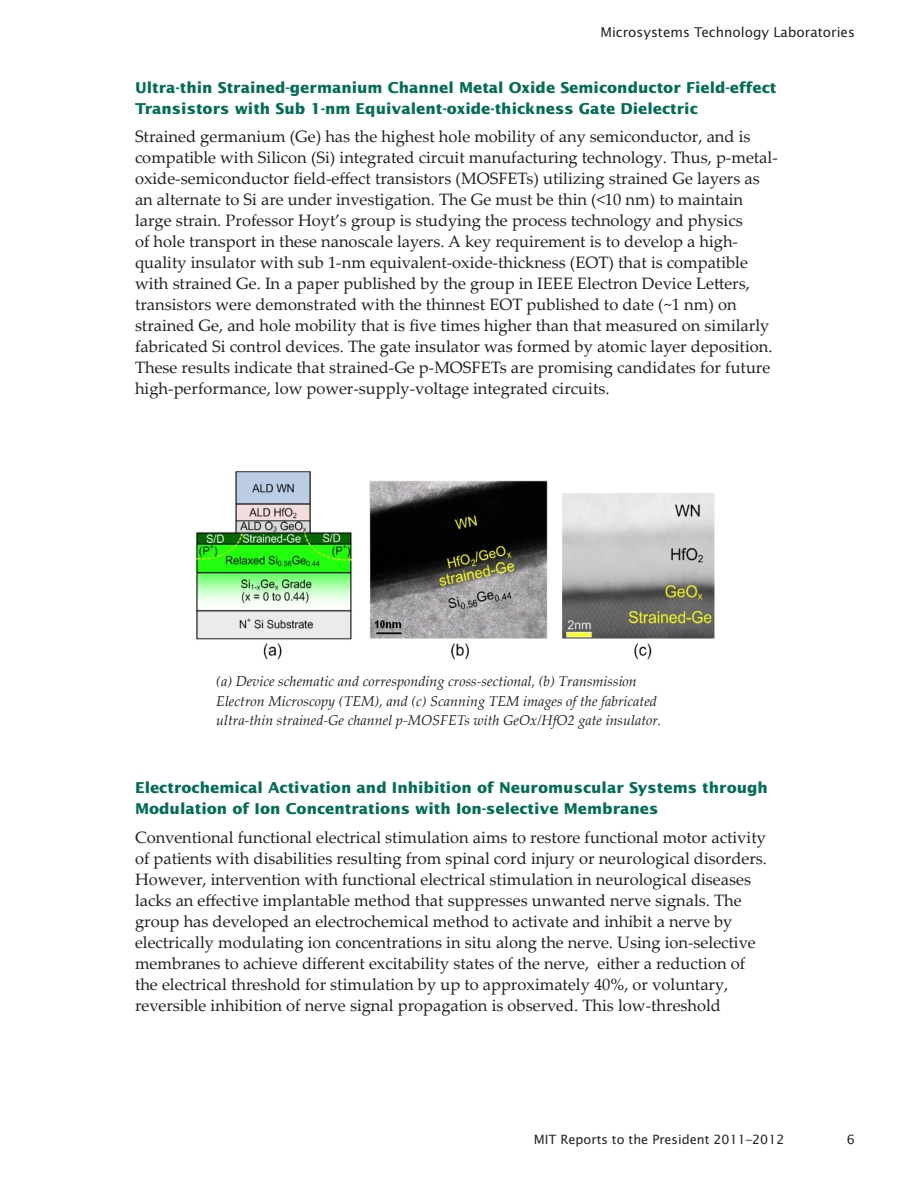
<style>
.page{position:relative;width:918px;height:1188px;background:#fff}
.page>*{position:absolute;margin:0;border:0;box-sizing:border-box;transform-origin:0 0}
.t1{font:16.5px/21px "Palatino Linotype";color:#231f20}
.Heading_3{font:700 15px/21px "Lucida Sans Std";color:#006d55}
.t2{font:italic 14.25px/19.5px "Palatino Linotype";color:#231f20}
.t3{font:13.5px "Lucida Sans Std";color:#231f20}
.t4{font:12.75px "Lucida Sans Std";color:#231f20}
</style>
<div class="page">
<img style="left:196px;top:471px;width:519px;height:189px">
<p class="t3" style="left:600px;top:25px;width:256px">Microsystems Technology Laboratories</p>
<p class="Heading_3" style="left:135px;top:77px;width:643px">Ultra-thin Strained-germanium Channel Metal Oxide Semiconductor Field-effect<br>Transistors with Sub 1-nm Equivalent-oxide-thickness Gate Dielectric</p>
<p class="t1" style="left:135px;top:125px;width:644px">Strained germanium (Ge) has the highest hole mobility of any semiconductor, and is compatible with Silicon (Si) integrated circuit manufacturing technology. Thus, p-metal&shy;oxide-semiconductor field-effect transistors (MOSFETs) utilizing strained Ge layers as an alternate to Si are under investigation. The Ge must be thin (&lt;10 nm) to maintain large strain. Professor Hoyt’s group is studying the process technology and physics<br>of hole transport in these nanoscale layers. A key requirement is to develop a high&shy;quality insulator with sub 1-nm equivalent-oxide-thickness (EOT) that is compatible with strained Ge. In a paper published by the group in IEEE Electron Device Letters, transistors were demonstrated with the thinnest EOT published to date (~1 nm) on strained Ge, and hole mobility that is five times higher than that measured on similarly fabricated Si control devices. The gate insulator was formed by atomic layer deposition.<br>These results indicate that strained-Ge p-MOSFETs are promising candidates for future high-performance, low power-supply-voltage integrated circuits.</p>
<p class="t2" style="left:216px;top:671px;width:447px">(a) Device schematic and corresponding cross-sectional, (b) Transmission<br>Electron Microscopy (TEM), and (c) Scanning TEM images of the fabricated ultra-thin strained-Ge channel p-MOSFETs with GeOx/HfO2 gate insulator.</p>
<p class="Heading_3" style="left:135px;top:778px;width:635px">Electrochemical Activation and Inhibition of Neuromuscular Systems through<br>Modulation of Ion Concentrations with Ion-selective Membranes</p>
<p class="t1" style="left:135px;top:826px;width:634px">Conventional functional electrical stimulation aims to restore functional motor activity of patients with disabilities resulting from spinal cord injury or neurological disorders.<br>However, intervention with functional electrical stimulation in neurological diseases lacks an effective implantable method that suppresses unwanted nerve signals. The group has developed an electrochemical method to activate and inhibit a nerve by electrically modulating ion concentrations in situ along the nerve. Using ion-selective membranes to achieve different excitability states of the nerve, either a reduction of the electrical threshold for stimulation by up to approximately 40%, or voluntary, reversible inhibition of nerve signal propagation is observed. This low-threshold</p>
<p class="t4" style="left:534px;top:1132px;width:252px">MIT Reports to the President 2011–2012</p>
<p class="t4" style="left:847px;top:1132px;width:10px">6</p>
</div>
